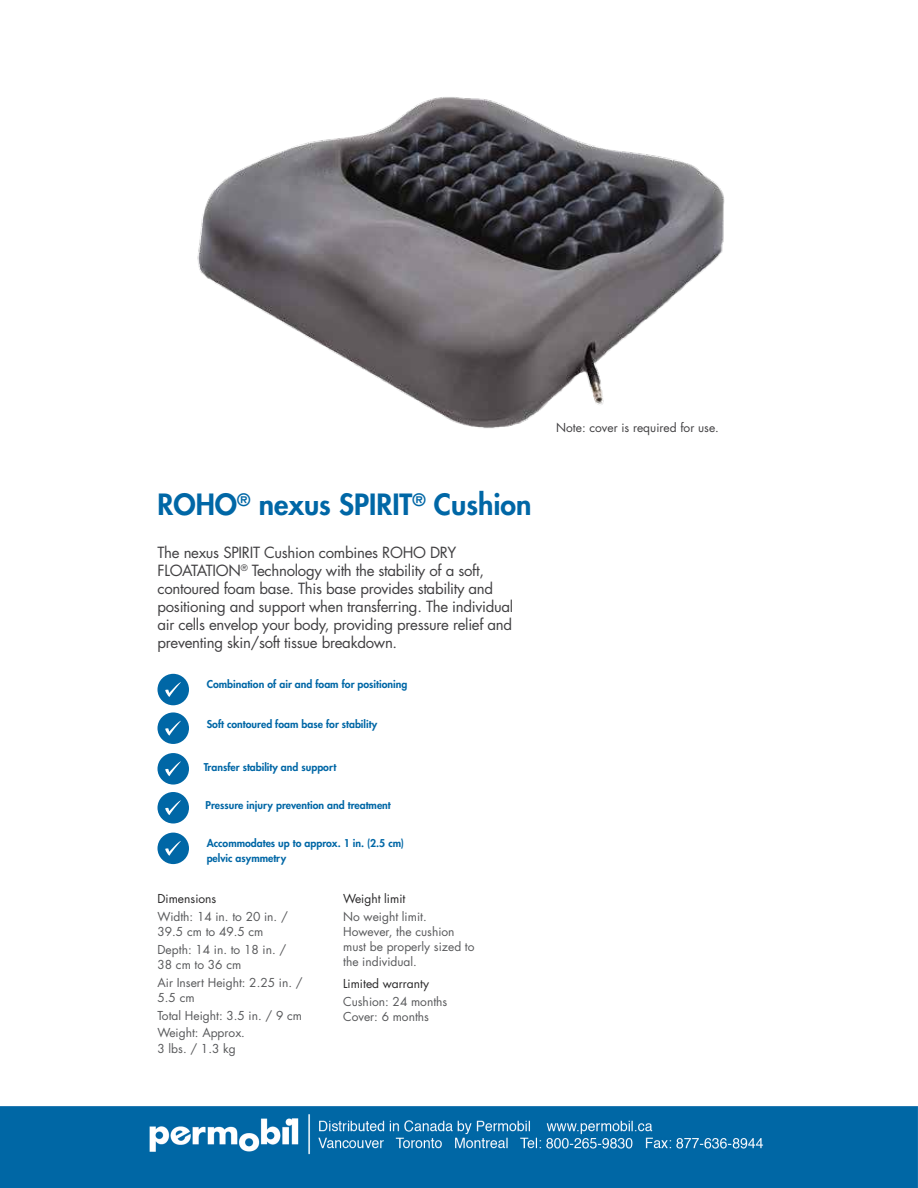
<style>
.page{position:relative;width:918px;height:1188px;background:#fff}
.page>*{position:absolute;margin:0;border:0;box-sizing:border-box;transform-origin:0 0}
.t1{font:800 28.5px "Futura";color:#0067a6}
.t2{font:15px/18px "Futura";letter-spacing:-.02em;color:#414042}
.t3{font:12px/15px "Futura";color:#58595b}
.t4{font:12px "Futura";color:#292829}
.t5{font:12px "Futura";color:#414042}
.t6{font:800 10.5px/15px "Futura";color:#0067a6}
</style>
<div class="page">
<img style="left:197px;top:97px;width:528px;height:332px">
<div style="left:157px;top:674px;width:32px;height:31px;background:#0067a6;border-radius:50%"></div>
<svg style="left:165px;top:682px;width:16px;height:15px"></svg>
<div style="left:157px;top:712px;width:32px;height:32px;background:#0067a6;border-radius:50%"></div>
<svg style="left:165px;top:721px;width:16px;height:15px"></svg>
<div style="left:157px;top:792px;width:32px;height:32px;background:#0067a6;border-radius:50%"></div>
<svg style="left:165px;top:800px;width:16px;height:15px"></svg>
<div style="left:157px;top:753px;width:32px;height:32px;background:#0067a6;border-radius:50%"></div>
<svg style="left:165px;top:761px;width:16px;height:16px"></svg>
<div style="left:157px;top:833px;width:32px;height:31px;background:#0067a6;border-radius:50%"></div>
<svg style="left:165px;top:841px;width:16px;height:15px"></svg>
<img style="left:0;top:1107px;width:918px;height:81px">
<h1 class="t1" style="left:158px;top:486px;width:376px">ROHO<sup>®</sup> nexus SPIRIT<sup>®</sup> Cushion</h1>
<p class="t2" style="left:158px;top:543px;width:357px">The nexus SPIRIT Cushion combines ROHO DRY FLOATATION<sup>®</sup> Technology with the stability of a soft, contoured foam base. This base provides stability and positioning and support when transferring. The individual air cells envelop your body, providing pressure relief and preventing skin/soft tissue breakdown.</p>
<p class="t6" style="left:207px;top:677px;width:202px">Combination of air and foam for positioning</p>
<p class="t6" style="left:207px;top:717px;width:172px">Soft contoured foam base for stability</p>
<p class="t6" style="left:204px;top:759px;width:134px">Transfer stability and support</p>
<p class="t6" style="left:206px;top:797px;width:187px">Pressure injury prevention and treatment</p>
<p class="t6" style="left:207px;top:836px;width:199px">Accommodates up to approx. 1 in. (2.5 cm) pelvic asymmetry</p>
<p class="t4" style="left:343px;top:891px;width:64px">Weight limit</p>
<p class="t3" style="left:343px;top:909px;width:133px">No weight limit.<br>However, the cushion must be properly sized to the individual.</p>
<p class="t4" style="left:343px;top:976px;width:87px">Limited warranty</p>
<p class="t3" style="left:343px;top:994px;width:106px">Cushion: 24 months<br>Cover: 6 months</p>
<p class="t4" style="left:158px;top:891px;width:60px">Dimensions</p>
<p class="t3" style="left:158px;top:909px;width:132px">Width: 14 in. to 20 in. /<br>39.5 cm to 49.5 cm</p>
<p class="t3" style="left:158px;top:942px;width:130px">Depth: 14 in. to 18 in. /<br>38 cm to 36 cm</p>
<p class="t3" style="left:158px;top:975px;width:147px">Air Insert Height: 2.25 in. /<br>5.5 cm</p>
<p class="t3" style="left:158px;top:1007px;width:146px;line-height:16.5px">Total Height: 3.5 in. / 9 cm<br>Weight: Approx.<br>3 lbs. / 1.3 kg</p>
<p class="t5" style="left:556px;top:419px;width:164px">Note: cover is required for use.</p>
</div>
